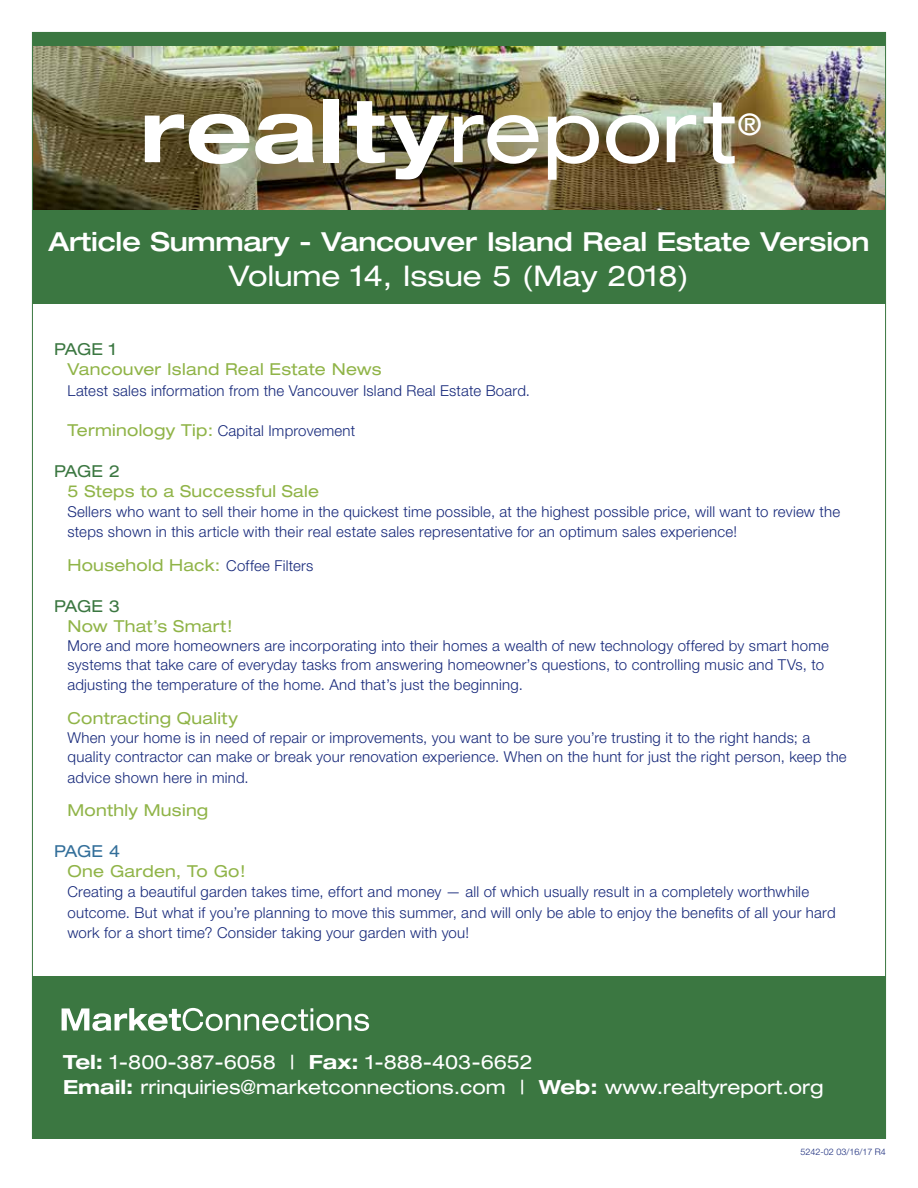
<style>
.page{position:relative;width:918px;height:1188px;background:#fff}
.page>*{position:absolute;margin:0;border:0;box-sizing:border-box;transform-origin:0 0}
.t1{font:700 expanded 87px "Helvetica Neue";letter-spacing:.015em;color:#fff}
.t2{font:expanded 29.7px "Helvetica Neue";color:#fff}
.t3{font:expanded 28.5px "Helvetica Neue";color:#fff}
.t4{font:500 expanded 26.25px "Helvetica Neue";letter-spacing:-.01em;color:#fff}
.t5{font:expanded 19.5px/25.5px "Helvetica Neue";color:#fff}
.t6{font:expanded 16.5px "Helvetica Neue";letter-spacing:.015em;color:#90b448}
.t7{font:expanded 16.5px "Helvetica Neue";letter-spacing:-.025em;color:#3b7741}
.t8{font:expanded 16.5px "Helvetica Neue";color:#336f9a}
.t9{font:300 15px/19.6px "Helvetica Neue LT Std";letter-spacing:.015em;color:#16287a}
.t10{font:300 9px "Helvetica Neue LT Std";color:#16287a}
.s1{font-weight:400}
.s2{font-family:"Helvetica Neue";font-weight:400;font-stretch:expanded;font-size:16.5px;color:#90b448}
.s3{font-family:"Helvetica Neue LT Std";font-weight:300;font-stretch:normal;font-size:15px;color:#16287a}
.s4{font-weight:700}
</style>
<div class="page">
<img style="left:34px;top:46px;width:850px;height:164px">
<div style="left:32px;top:977px;width:854px;height:162px;background:#3b7741"></div>
<div style="left:32px;top:32px;width:854px;height:14px;background:#3b7741"></div>
<div style="left:32px;top:210px;width:854px;height:94px;background:#3b7741"></div>
<svg style="left:62px;top:1008px;width:307px;height:23px"></svg>
<h1 class="t1" style="left:140px;top:77px;width:598px">realty<span class="s1">report</span></h1>
<h2 class="t2" style="left:738px;top:106px;width:25px">®</h2>
<h3 class="t4" style="left:48px;top:226px;width:823px">Article Summary - Vancouver Island Real Estate Version</h3>
<h3 class="t3" style="left:229px;top:258px;width:462px">Volume 14, Issue 5 (May 2018)</h3>
<p class="t7" style="left:54px;top:339px;width:64px">PAGE 1</p>
<p class="t6" style="left:67px;top:359px;width:316px">Vancouver Island Real Estate News</p>
<p class="t9" style="left:68px;top:380px;width:464px">Latest sales information from the Vancouver Island Real Estate Board.</p>
<p class="t9" style="left:68px;top:421px;width:289px"><span class="s2">Terminology Tip:</span> Capital Improvement</p>
<p class="t7" style="left:54px;top:461px;width:68px">PAGE 2</p>
<p class="t6" style="left:67px;top:481px;width:253px">5 Steps to a Successful Sale</p>
<p class="t9" style="left:68px;top:501px;width:774px;line-height:20.2px">Sellers who want to sell their home in the quickest time possible, at the highest possible price, will want to review the steps shown in this article with their real estate sales representative for an optimum sales experience!</p>
<p class="t6" style="left:68px;top:555px;width:247px">Household Hack: <span class="s3">Coffee Filters</span></p>
<p class="t7" style="left:54px;top:596px;width:68px">PAGE 3</p>
<p class="t6" style="left:67px;top:616px;width:167px">Now That’s Smart!</p>
<p class="t9" style="left:68px;top:635px;width:763px">More and more homeowners are incorporating into their homes a wealth of new technology offered by smart home systems that take care of everyday tasks from answering homeowner’s questions, to controlling music and TVs, to adjusting the temperature of the home. And that’s just the beginning.</p>
<p class="t6" style="left:68px;top:708px;width:172px">Contracting Quality</p>
<p class="t9" style="left:68px;top:728px;width:781px">When your home is in need of repair or improvements, you want to be sure you’re trusting it to the right hands; a quality contractor can make or break your renovation experience. When on the hunt for just the right person, keep the advice shown here in mind.</p>
<p class="t6" style="left:68px;top:800px;width:142px">Monthly Musing</p>
<p class="t8" style="left:54px;top:841px;width:68px">PAGE 4</p>
<p class="t6" style="left:68px;top:861px;width:180px">One Garden, To Go!</p>
<p class="t9" style="left:68px;top:882px;width:770px;line-height:20.2px">Creating a beautiful garden takes time, effort and money — all of which usually result in a completely worthwhile outcome. But what if you’re planning to move this summer, and will only be able to enjoy the benefits of all your hard work for a short time? Consider taking your garden with you!</p>
<h3 class="t5" style="left:63px;top:1049px;width:762px"><span class="s4">Tel:</span> 1-800-387-6058 | <span class="s4">Fax:</span> 1-888-403-6652<br><span class="s4">Email:</span> rrinquiries@marketconnections.com | <span class="s4">Web:</span> www.realtyreport.org</h3>
<p class="t10" style="left:801px;top:1147px;width:87px">5242-02 03/16/17 R4</p>
</div>
